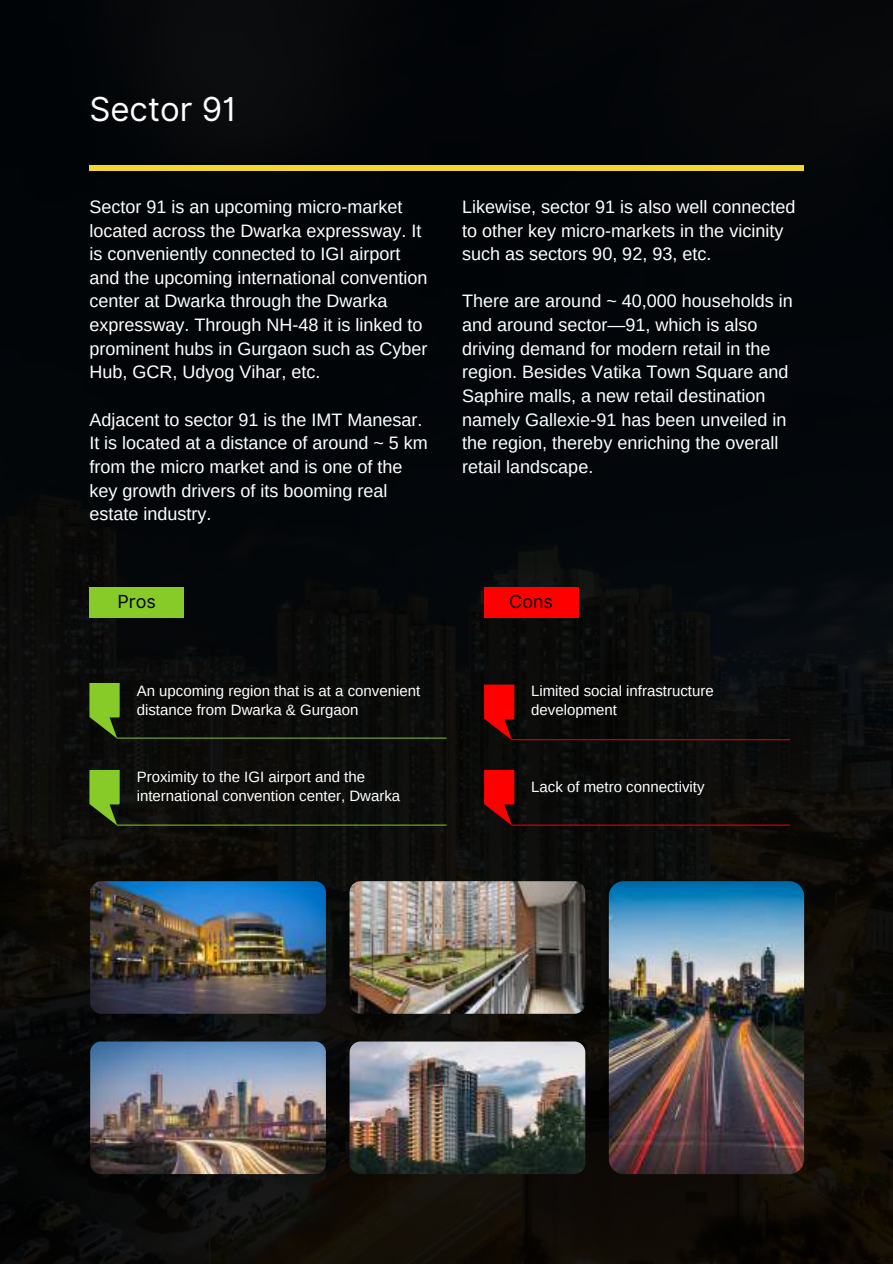
<style>
.page{position:relative;width:893px;height:1264px;background:#fff}
.page>*{position:absolute;margin:0;border:0;box-sizing:border-box;transform-origin:0 0}
.t1{font:33px "Inter";color:#fff}
.t2{font:18px/23.7px "Arimo";color:#fff}
.t3{font:18px "Inter";color:#000}
.t4{font:15px/19.2px "Arimo";color:#fff}
</style>
<div class="page">
<img style="left:0;top:0;width:892px;height:1263px">
<div style="left:89px;top:165px;width:715px;height:5px;background:#f2d732"></div>
<div style="left:89px;top:587px;width:95px;height:30px;background:#87cb28"></div>
<svg style="left:89px;top:683px;width:357px;height:55px;background:#14190c"></svg>
<svg style="left:89px;top:770px;width:357px;height:55px;background:#161b0d"></svg>
<div style="left:484px;top:587px;width:94px;height:30px;background:#f00"></div>
<svg style="left:484px;top:684px;width:305px;height:56px;background:#1f0a09"></svg>
<svg style="left:484px;top:770px;width:305px;height:55px;background:#1f0b09"></svg>
<img style="left:90px;top:881px;width:236px;height:132px;border-radius:11px">
<img style="left:90px;top:1041px;width:236px;height:133px;border-radius:11px">
<img style="left:349px;top:881px;width:236px;height:132px;border-radius:11px">
<img style="left:349px;top:1041px;width:236px;height:133px;border-radius:11px">
<img style="left:608px;top:881px;width:196px;height:293px;border-radius:15px">
<h1 class="t1" style="left:89px;top:89px;width:149px">Sector 91</h1>
<p class="t2" style="left:89px;top:195px;width:340px">Sector 91 is an upcoming micro-market located across the Dwarka expressway. It is conveniently connected to IGI airport and the upcoming international convention center at Dwarka through the Dwarka expressway. Through NH-48 it is linked to prominent hubs in Gurgaon such as Cyber Hub, GCR, Udyog Vihar, etc.</p>
<p class="t2" style="left:89px;top:407px;width:340px">Adjacent to sector 91 is the IMT Manesar.<br>It is located at a distance of around ~ 5 km from the micro market and is one of the key growth drivers of its booming real estate industry.</p>
<p class="t3" style="left:117px;top:590px;width:40px">Pros</p>
<p class="t4" style="left:137px;top:680px;width:285px">An upcoming region that is at a convenient distance from Dwarka &amp; Gurgaon</p>
<p class="t4" style="left:137px;top:767px;width:265px">Proximity to the IGI airport and the international convention center, Dwarka</p>
<p class="t2" style="left:462px;top:195px;width:334px">Likewise, sector 91 is also well connected to other key micro-markets in the vicinity such as sectors 90, 92, 93, etc.</p>
<p class="t2" style="left:462px;top:289px;width:332px">There are around ~ 40,000 households in and around sector—91, which is also driving demand for modern retail in the region. Besides Vatika Town Square and Saphire malls, a new retail destination namely Gallexie-91 has been unveiled in the region, thereby enriching the overall retail landscape.</p>
<p class="t3" style="left:509px;top:590px;width:45px">Cons</p>
<p class="t4" style="left:531px;top:680px;width:184px">Limited social infrastructure development</p>
<p class="t4" style="left:531px;top:777px;width:175px">Lack of metro connectivity</p>
</div>
